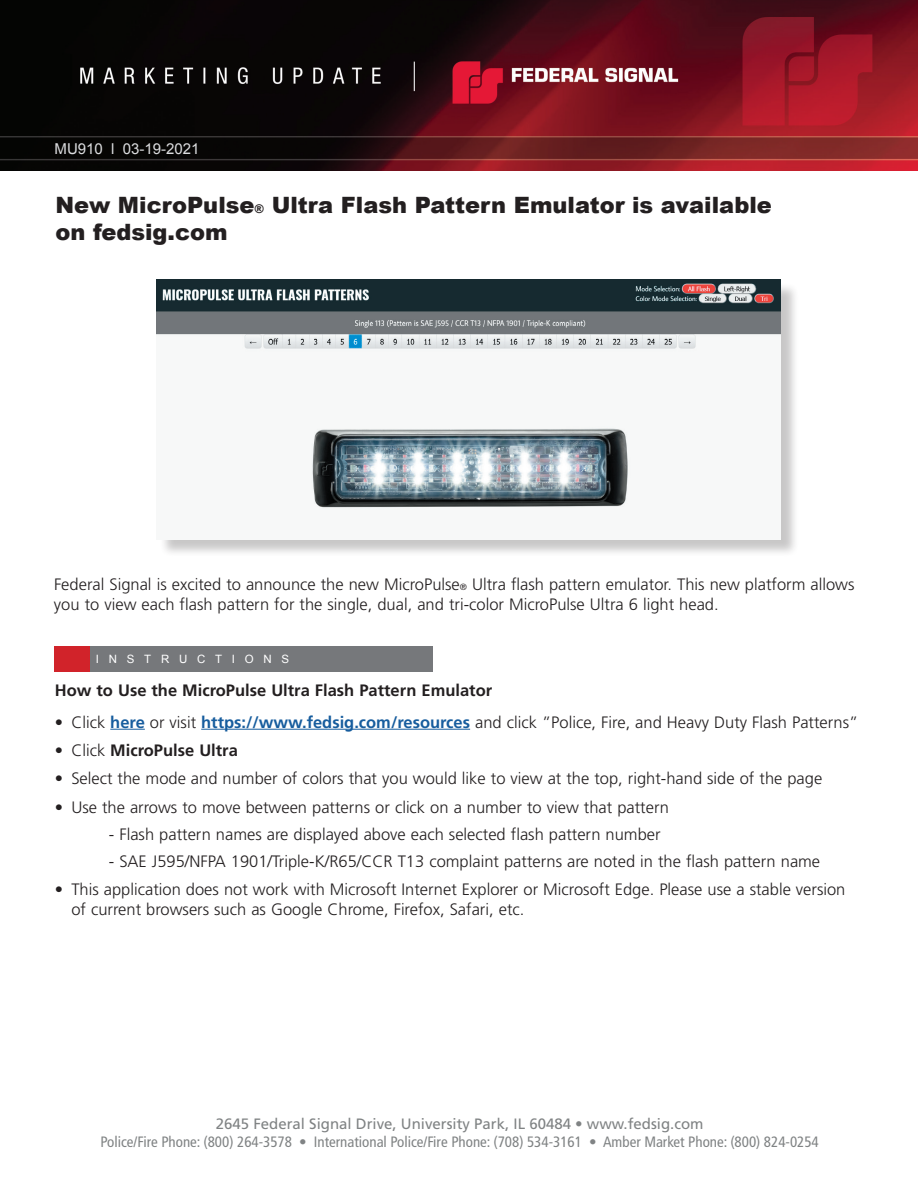
<style>
.page{position:relative;width:918px;height:1188px;background:#fff}
.page>*{position:absolute;margin:0;border:0;box-sizing:border-box;transform-origin:0 0}
.t1{font:900 22.5px/27px "Arial";color:#231f20}
.t2{font:300 16.5px/19.8px "Frutiger LT Std";color:#231f20}
.t3{font:700 16.5px "Frutiger LT Std";color:#231f20}
.t4{font:condensed 15px "Frutiger LT Std";color:#808384}
.t5{font:15px "Frutiger LT Std";color:#808384}
.t6{font:15px "Arial";color:#dcdddf}
.t7{font:11.55px "Arial";letter-spacing:.85em;color:#fff}
.s1{font-size:12px}
.s2{font-size:9px}
.s3{font-weight:700;color:#175d9e}
.s4{font-weight:300}
</style>
<div class="page">
<img style="left:0;top:0;width:918px;height:171px">
<hr style="left:110px;top:729px;width:35px;height:1px;background:#175d9e">
<hr style="left:201px;top:729px;width:269px;height:1px;background:#175d9e">
<div style="left:55px;top:647px;width:35px;height:25px;background:#d1232a"></div>
<div style="left:90px;top:647px;width:342px;height:25px;background:#76787b"></div>
<div style="left:159px;top:282px;width:640px;height:276px;background:#231f20;opacity:.25"></div>
<img style="left:157px;top:279px;width:624px;height:260px">
<p class="t6" style="left:55px;top:139px;width:147px">MU910 l 03-19-2021</p>
<h1 class="t1" style="left:55px;top:191px;width:718px">New MicroPulse<span class="s1">®</span> Ultra Flash Pattern Emulator is available on fedsig.com</h1>
<p class="t2" style="left:54px;top:575px;width:802px">Federal Signal is excited to announce the new MicroPulse<span class="s2">®</span> Ultra flash pattern emulator. This new platform allows you to view each flash pattern for the single, dual, and tri-color MicroPulse Ultra 6 light head.</p>
<p class="t7" style="left:96px;top:652px;width:195px">INSTRUCTIONS</p>
<p class="t3" style="left:55px;top:680px;width:439px">How to Use the MicroPulse Ultra Flash Pattern Emulator</p>
<p class="t2" style="left:55px;top:712px;width:805px">• Click <span class="s3">here</span> or visit <span class="s3">https://www.fedsig.com/resources</span> and click ”Police, Fire, and Heavy Duty Flash Patterns”</p>
<p class="t3" style="left:55px;top:740px;width:185px"><span class="s4">• Click</span> MicroPulse Ultra</p>
<p class="t2" style="left:55px;top:769px;width:769px">• Select the mode and number of colors that you would like to view at the top, right-hand side of the page</p>
<p class="t2" style="left:55px;top:798px;width:616px">• Use the arrows to move between patterns or click on a number to view that pattern</p>
<p class="t2" style="left:109px;top:825px;width:553px">- Flash pattern names are displayed above each selected flash pattern number</p>
<p class="t2" style="left:109px;top:852px;width:713px">- SAE J595/NFPA 1901/Triple-K/R65/CCR T13 complaint patterns are noted in the flash pattern name</p>
<p class="t2" style="left:71px;top:880px;width:776px;text-indent:-16px">• This application does not work with Microsoft Internet Explorer or Microsoft Edge. Please use a stable version of current browsers such as Google Chrome, Firefox, Safari, etc.</p>
<p class="t5" style="left:216px;top:1115px;width:489px">2645 Federal Signal Drive, University Park, IL 60484 • www.fedsig.com</p>
<p class="t4" style="left:101px;top:1134px;width:720px">Police/Fire Phone: (800) 264-3578 • International Police/Fire Phone: (708) 534-3161 • Amber Market Phone: (800) 824-0254</p>
</div>
